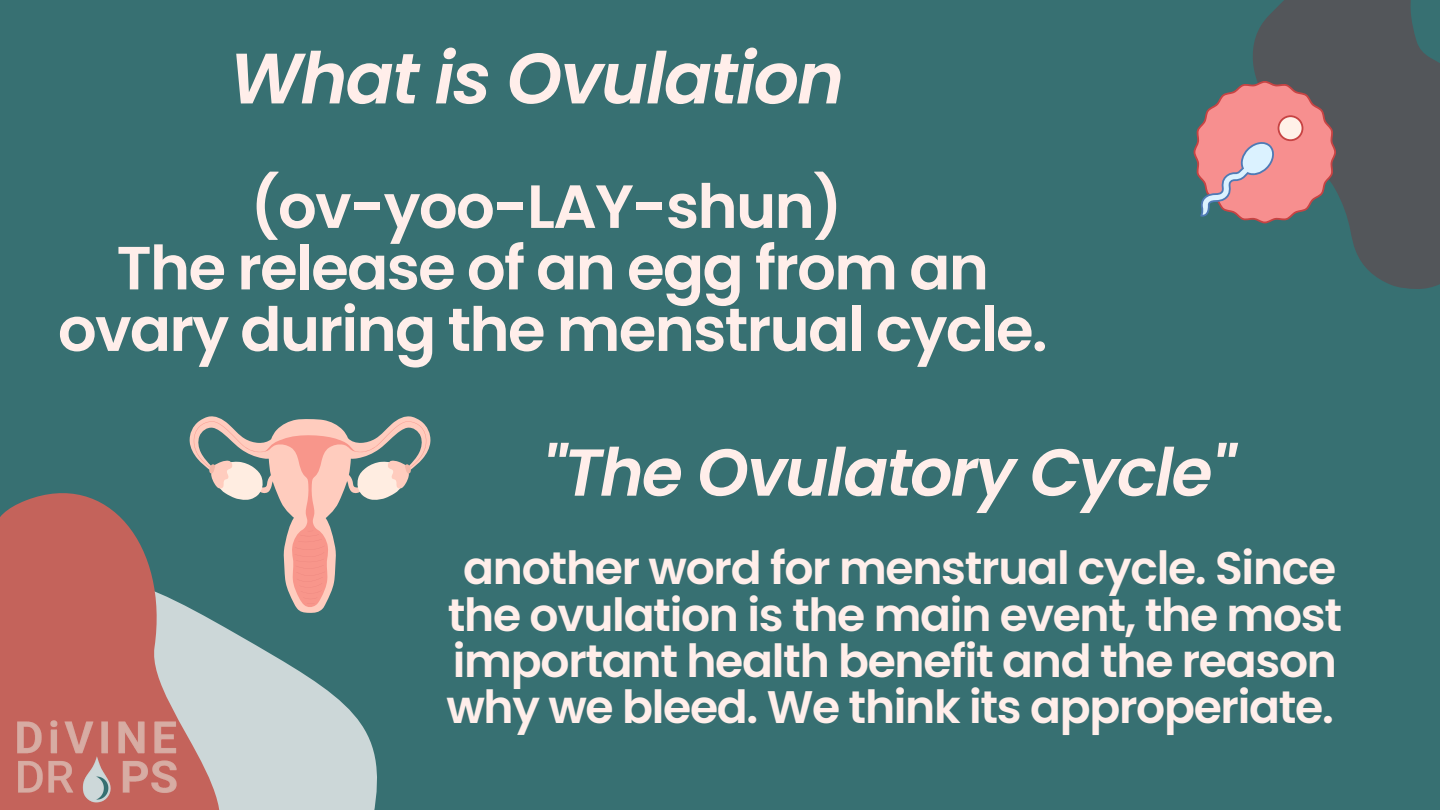
<style>
.page{position:relative;width:1440px;height:810px;background:#377072}
.page>*{position:absolute;margin:0;border:0;box-sizing:border-box;transform-origin:0 0}
.t1{font:italic 600 71.3px "Poppins";letter-spacing:-.03em;color:#ffeeea}
.t2{font:italic 600 66.3px "Poppins";letter-spacing:-.03em;color:#ffeeea}
.t3{font:600 60.9px/61.5px "Poppins";letter-spacing:-.03em;color:#ffeeea;text-align:center}
.t4{font:600 45.6px/46.1px "Poppins";letter-spacing:-.03em;color:#ffeeea;text-align:center}
</style>
<div class="page">
<svg style="left:293px;top:667px;width:84px;height:143px;fill:#ccd7d8"></svg>
<svg style="left:0;top:493px;width:293px;height:317px;fill:#c4635b"></svg>
<svg style="left:1253px;top:0;width:187px;height:289px;fill:#53565a"></svg>
<img style="left:0;top:607px;width:252px;height:203px">
<svg style="left:1194px;top:81px;width:142px;height:142px"></svg>
<svg style="left:189px;top:416px;width:242px;height:197px"></svg>
<svg style="left:194px;top:421px;width:232px;height:187px"></svg>
<p class="t1" style="left:230px;top:29px;width:616px">What is Ovulation</p>
<p class="t3" style="left:250px;top:176px;width:594px">(ov-yoo-LAY-shun)</p>
<p class="t3" style="left:58px;top:237px;width:991px">The release of an egg from an ovary during the menstrual cycle.</p>
<p class="t2" style="left:541px;top:426px;width:695px">"The Ovulatory Cycle"</p>
<p class="t4" style="left:446px;top:545px;width:897px">another word for menstrual cycle. Since the ovulation is the main event, the most important health benefit and the reason why we bleed. We think its approperiate.</p>
</div>
